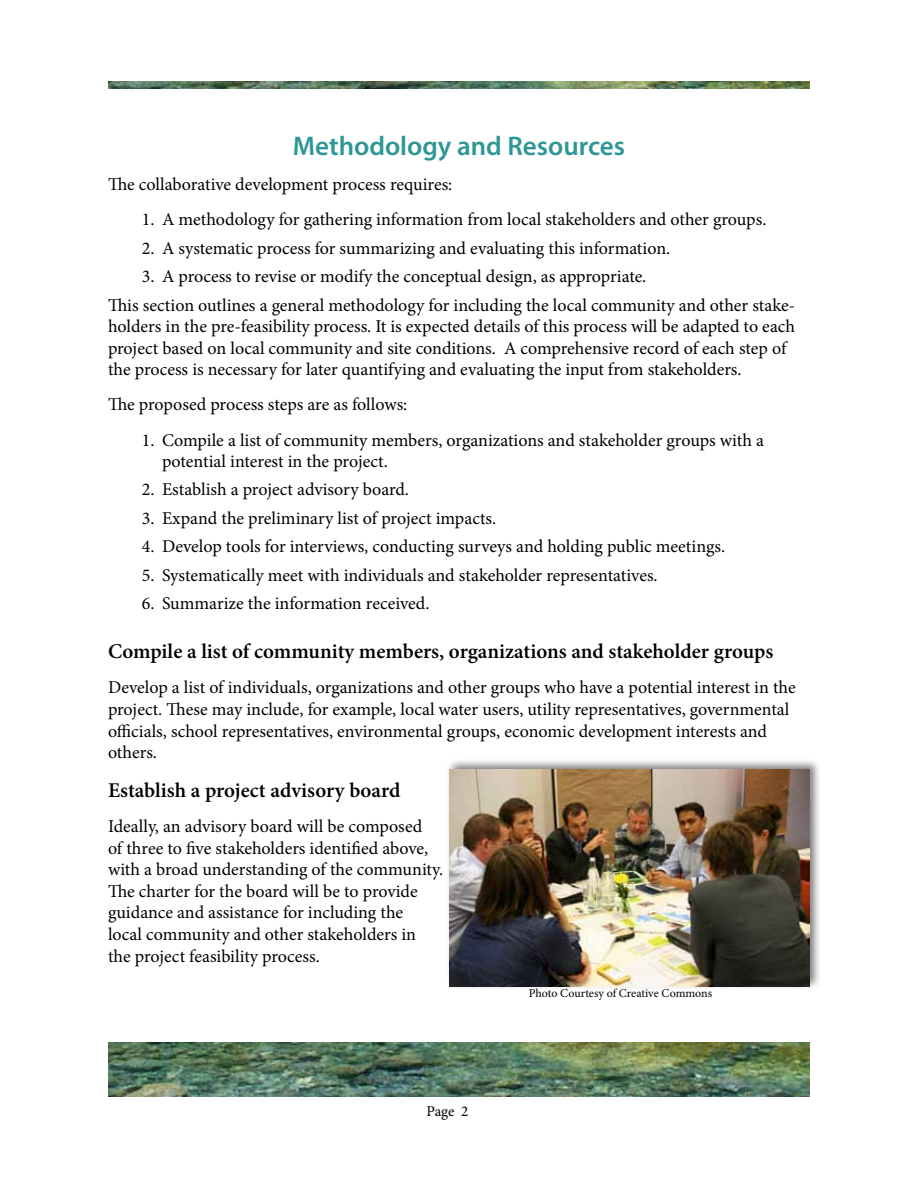
<style>
.page{position:relative;width:918px;height:1188px;background:#fff}
.page>*{position:absolute;margin:0;border:0;box-sizing:border-box;transform-origin:0 0}
.t1{font:600 27px "Myriad Pro";color:#2e9795}
.t2{font:600 21px "Minion Pro";color:#000}
.t3{font:18px/21.6px "Minion Pro";color:#000}
.t4{font:15px "Minion Pro";color:#000}
.t5{font:12px "Minion Pro";letter-spacing:-.005em;color:#000}
</style>
<div class="page">
<img style="left:108px;top:1042px;width:702px;height:54px">
<img style="left:108px;top:81px;width:702px;height:7px">
<div style="left:446px;top:758px;width:375px;height:232px;background:#000;opacity:.5"></div>
<img style="left:450px;top:770px;width:360px;height:216px">
<h1 class="t1" style="left:293px;top:129px;width:334px">Methodology and Resources</h1>
<p class="t3" style="left:108px;top:174px;width:346px">The collaborative development process requires:</p>
<p class="t3" style="left:142px;top:209px;width:626px">1. A methodology for gathering information from local stakeholders and other groups.</p>
<p class="t3" style="left:142px;top:237px;width:530px">2. A systematic process for summarizing and evaluating this information.</p>
<p class="t3" style="left:108px;top:262px;width:689px;line-height:28.3px;text-indent:34px">3. A process to revise or modify the conceptual design, as appropriate.<br>This section outlines a general methodology for including the local community and other stake-</p>
<p class="t3" style="left:108px;top:316px;width:689px">holders in the pre-feasibility process. It is expected details of this process will be adapted to each project based on local community and site conditions. A comprehensive record of each step of the process is necessary for later quantifying and evaluating the input from stakeholders.</p>
<p class="t3" style="left:108px;top:394px;width:301px">The proposed process steps are as follows:</p>
<p class="t3" style="left:162px;top:429px;width:604px;text-indent:-20px">1. Compile a list of community members, organizations and stakeholder groups with a potential interest in the project.</p>
<p class="t3" style="left:142px;top:479px;width:269px">2. Establish a project advisory board.</p>
<p class="t3" style="left:142px;top:507px;width:356px">3. Expand the preliminary list of project impacts.</p>
<p class="t3" style="left:142px;top:536px;width:585px">4. Develop tools for interviews, conducting surveys and holding public meetings.</p>
<p class="t3" style="left:142px;top:564px;width:517px">5. Systematically meet with individuals and stakeholder representatives.</p>
<p class="t3" style="left:142px;top:592px;width:289px">6. Summarize the information received.</p>
<p class="t2" style="left:108px;top:637px;width:667px">Compile a list of community members, organizations and stakeholder groups</p>
<p class="t3" style="left:108px;top:677px;width:689px">Develop a list of individuals, organizations and other groups who have a potential interest in the project. These may include, for example, local water users, utility representatives, governmental officials, school representatives, environmental groups, economic development interests and others.</p>
<p class="t2" style="left:108px;top:776px;width:294px">Establish a project advisory board</p>
<p class="t3" style="left:108px;top:816px;width:337px">Ideally, an advisory board will be composed<br>of three to five stakeholders identified above, with a broad understanding of the community.<br>The charter for the board will be to provide guidance and assistance for including the<br>local community and other stakeholders in the project feasibility process.</p>
<p class="t5" style="left:529px;top:985px;width:185px">Photo Courtesy of Creative Commons</p>
<p class="t4" style="left:427px;top:1101px;width:43px">Page 2</p>
</div>
